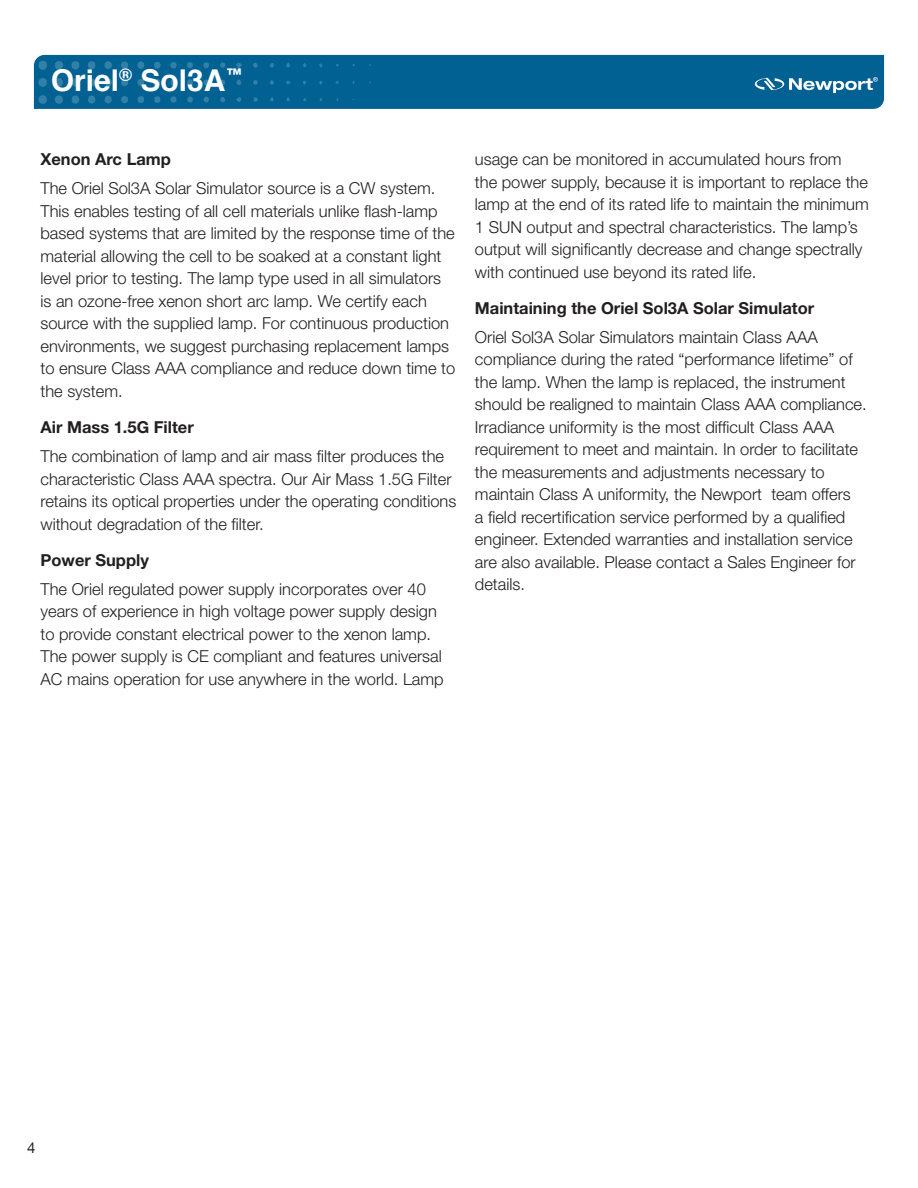
<style>
.page{position:relative;width:918px;height:1188px;background:#fff}
.page>*{position:absolute;margin:0;border:0;box-sizing:border-box;transform-origin:0 0}
.t1{font:700 30px "Helvetica";color:#fff}
.t2{font:300 16.5px/22.5px "Helvetica Neue";color:#231f20}
.t3{font:700 16.5px "Helvetica Neue";color:#231f20}
.t4{font:15px "Helvetica Neue";color:#231f20}
</style>
<div class="page">
<div style="left:34px;top:55px;width:850px;height:54px;background:#006192"></div>
<img style="left:35px;top:54px;width:341px;height:55px">
<svg style="left:755px;top:77px;width:123px;height:16px"></svg>
<p class="t1" style="left:51px;top:57px;width:194px">Oriel<sup>®</sup> Sol3A<sup>™</sup></p>
<p class="t3" style="left:40px;top:149px;width:132px">Xenon Arc Lamp</p>
<p class="t2" style="left:40px;top:177px;width:416px">The Oriel Sol3A Solar Simulator source is a CW system.<br>This enables testing of all cell materials unlike flash-lamp based systems that are limited by the response time of the material allowing the cell to be soaked at a constant light level prior to testing. The lamp type used in all simulators is an ozone-free xenon short arc lamp. We certify each source with the supplied lamp. For continuous production environments, we suggest purchasing replacement lamps to ensure Class AAA compliance and reduce down time to the system.</p>
<p class="t3" style="left:40px;top:417px;width:155px">Air Mass 1.5G Filter</p>
<p class="t2" style="left:40px;top:445px;width:417px">The combination of lamp and air mass filter produces the characteristic Class AAA spectra. Our Air Mass 1.5G Filter retains its optical properties under the operating conditions without degradation of the filter.</p>
<p class="t3" style="left:40px;top:550px;width:110px">Power Supply</p>
<p class="t2" style="left:40px;top:578px;width:405px">The Oriel regulated power supply incorporates over 40 years of experience in high voltage power supply design to provide constant electrical power to the xenon lamp.<br>The power supply is CE compliant and features universal AC mains operation for use anywhere in the world. Lamp</p>
<p class="t2" style="left:475px;top:148px;width:395px">usage can be monitored in accumulated hours from<br>the power supply, because it is important to replace the lamp at the end of its rated life to maintain the minimum 1 SUN output and spectral characteristics. The lamp’s output will significantly decrease and change spectrally with continued use beyond its rated life.</p>
<p class="t3" style="left:475px;top:298px;width:341px">Maintaining the Oriel Sol3A Solar Simulator</p>
<p class="t2" style="left:475px;top:326px;width:393px">Oriel Sol3A Solar Simulators maintain Class AAA compliance during the rated “performance lifetime” of the lamp. When the lamp is replaced, the instrument should be realigned to maintain Class AAA compliance.<br>Irradiance uniformity is the most difficult Class AAA requirement to meet and maintain. In order to facilitate the measurements and adjustments necessary to maintain Class A uniformity, the Newport team offers<br>a field recertification service performed by a qualified engineer. Extended warranties and installation service are also available. Please contact a Sales Engineer for details.</p>
<p class="t4" style="left:27px;top:1136px;width:10px">4</p>
</div>
